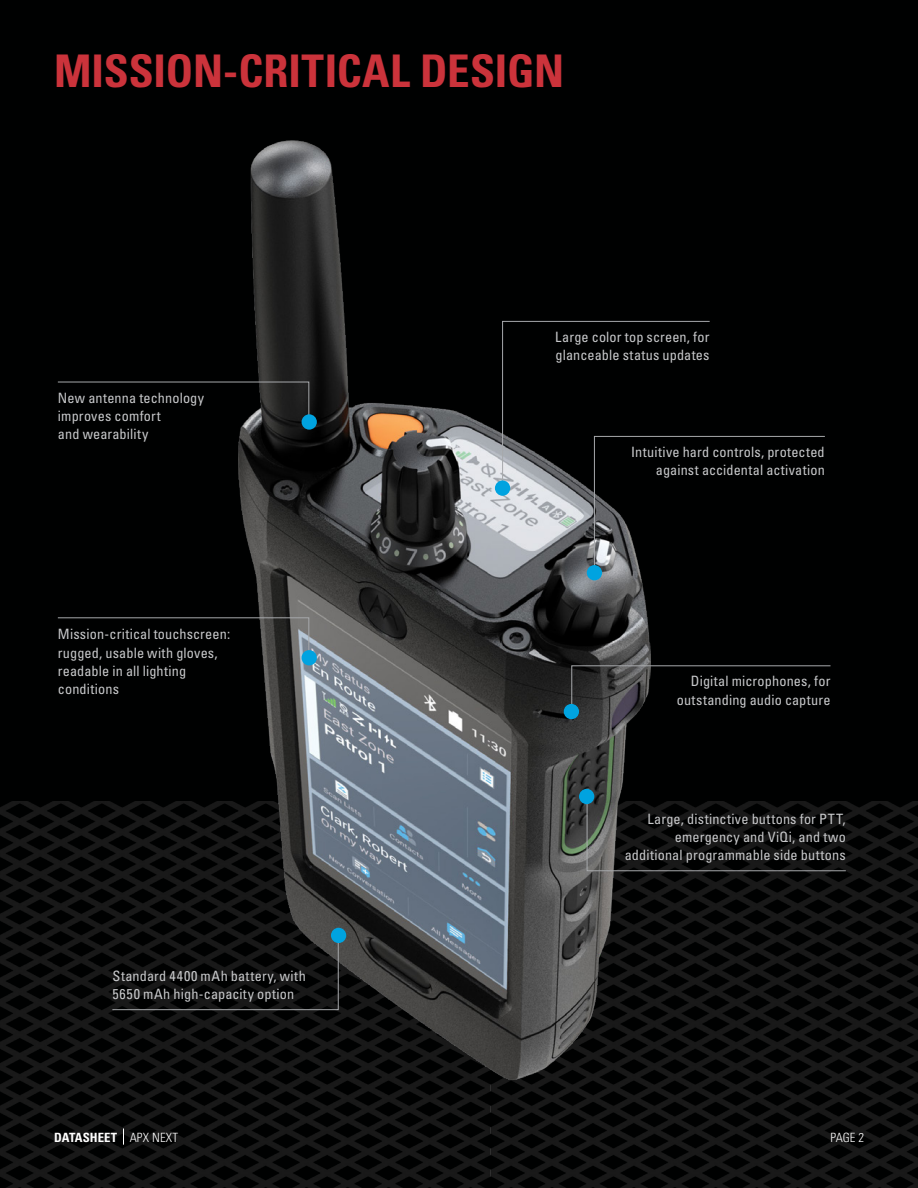
<style>
.page{position:relative;width:918px;height:1188px;background:#000101}
.page>*{position:absolute;margin:0;border:0;box-sizing:border-box;transform-origin:0 0}
.t1{font:700 condensed 45px "Univers";letter-spacing:-.005em;color:#cb333b}
.t2{font:condensed 14.25px/18.3px "Univers";letter-spacing:.01em;color:#c7c8ca}
.t3{font:700 condensed 12.75px "Univers";letter-spacing:.01em;color:#fff}
.t4{font:300 condensed 12.75px "Univers LT Std";color:#fff}
.s1{font-family:"Univers LT Std";font-weight:300}
</style>
<div class="page">
<img style="left:0;top:802px;width:918px;height:386px">
<svg style="left:123px;top:1128px;width:1px;height:17px"></svg>
<img style="left:239px;top:140px;width:411px;height:940px">
<svg style="left:502px;top:321px;width:323px;height:252px"></svg>
<svg style="left:571px;top:665px;width:260px;height:42px"></svg>
<svg style="left:57px;top:381px;width:253px;height:42px"></svg>
<svg style="left:57px;top:617px;width:253px;height:42px"></svg>
<svg style="left:586px;top:796px;width:261px;height:76px"></svg>
<svg style="left:112px;top:935px;width:227px;height:75px"></svg>
<div style="left:495px;top:480px;width:15px;height:16px;background:#00a3e0;border-radius:50%"></div>
<div style="left:587px;top:565px;width:15px;height:15px;background:#00a3e0;border-radius:50%"></div>
<div style="left:564px;top:704px;width:15px;height:15px;background:#00a3e0;border-radius:50%"></div>
<div style="left:579px;top:789px;width:15px;height:15px;background:#00a3e0;border-radius:50%"></div>
<div style="left:331px;top:928px;width:15px;height:15px;background:#00a3e0;border-radius:50%"></div>
<div style="left:302px;top:650px;width:15px;height:15px;background:#00a3e0;border-radius:50%"></div>
<div style="left:302px;top:414px;width:15px;height:16px;background:#00a3e0;border-radius:50%"></div>
<h1 class="t1" style="left:54px;top:43px;width:512px">MISSION-CRITICAL DESIGN</h1>
<p class="t2" style="left:58px;top:388px;width:148px">New antenna technology improves comfort<br>and wearability</p>
<p class="t2" style="left:58px;top:625px;width:174px">Mission-critical touchscreen: rugged, usable with gloves, readable in all lighting conditions</p>
<p class="t2" style="left:113px;top:967px;width:195px">Standard 4400 mAh battery, with<br>5650 mAh high-capacity option</p>
<p class="t2" style="left:555px;top:328px;width:156px">Large color top screen, for glanceable status updates</p>
<p class="t2" style="left:631px;top:443px;width:195px;text-align:right">Intuitive hard controls, protected against accidental activation</p>
<p class="t2" style="left:677px;top:672px;width:155px;text-align:right">Digital microphones, for outstanding audio capture</p>
<p class="t2" style="left:625px;top:809px;width:222px;text-align:right">Large, distinctive buttons for PTT, emergency and ViQi, and two additional programmable side buttons</p>
<p class="t3" style="left:54px;top:1129px;width:126px">DATASHEET <span class="s1">APX NEXT</span></p>
<p class="t4" style="left:831px;top:1129px;width:35px">PAGE 2</p>
</div>
